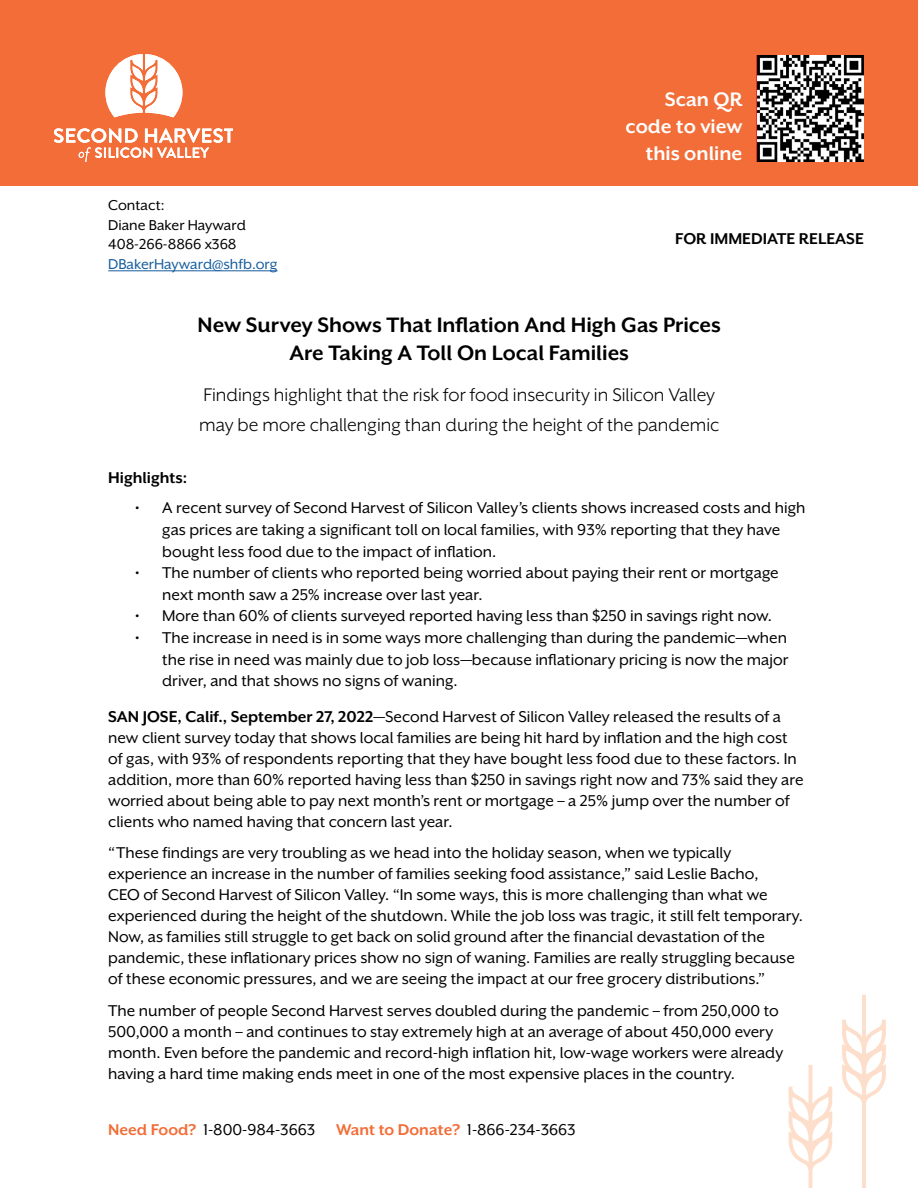
<style>
.page{position:relative;width:918px;height:1188px;background:#fff}
.page>*{position:absolute;margin:0;border:0;box-sizing:border-box;transform-origin:0 0}
.t1{font:700 24px/28.8px "Mr Eaves XL San OT";color:#000;text-align:center}
.t2{font:700 22.5px/27px "Mr Eaves XL San OT";color:#fff;text-align:right}
.t3{font:21px/30px "Mr Eaves XL San OT";color:#000}
.t4{font:18px/21px "Mr Eaves XL San OT";color:#000}
.t5{font:700 18px "Mr Eaves XL San OT";color:#000}
.t6{font:16.5px "Mr Eaves XL San OT";color:#000}
.t7{font:16.5px "Mr Eaves XL San OT";color:#175d9e}
.s1{font-weight:700}
.s2{font-weight:700;color:#f26d37}
</style>
<div class="page">
<div style="left:0;top:0;width:918px;height:186px;background:#f26d37"></div>
<hr style="left:108px;top:271px;width:170px;height:1px;background:#175d9e">
<svg style="left:842px;top:995px;width:44px;height:193px"></svg>
<img style="left:757px;top:56px;width:106px;height:106px">
<svg style="left:789px;top:1065px;width:43px;height:123px"></svg>
<svg style="left:54px;top:128px;width:179px;height:34px"></svg>
<svg style="left:105px;top:54px;width:77px;height:63px"></svg>
<p class="t6" style="left:108px;top:196px;width:58px">Contact:</p>
<p class="t6" style="left:108px;top:216px;width:139px">Diane Baker Hayward</p>
<p class="t6" style="left:108px;top:235px;width:130px">408-266-8866 x368</p>
<p class="t7" style="left:108px;top:255px;width:171px">DBakerHayward@shfb.org</p>
<p class="t2" style="left:626px;top:86px;width:118px">Scan QR code to view this online</p>
<p class="t5" style="left:675px;top:229px;width:190px">FOR IMMEDIATE RELEASE</p>
<p class="t1" style="left:198px;top:310px;width:525px">New Survey Shows That Inflation And High Gas Prices<br>Are Taking A Toll On Local Families</p>
<p class="t3" style="left:199px;top:380px;width:522px">Findings highlight that the risk for food insecurity in Silicon Valley may be more challenging than during the height of the pandemic</p>
<p class="t5" style="left:108px;top:467px;width:80px">Highlights:</p>
<p class="t4" style="left:162px;top:497px;width:645px;line-height:21.6px;text-indent:-27px">• A recent survey of Second Harvest of Silicon Valley’s clients shows increased costs and high gas prices are taking a significant toll on local families, with 93% reporting that they have bought less food due to the impact of inflation.</p>
<p class="t4" style="left:162px;top:562px;width:618px;line-height:21.6px;text-indent:-27px">• The number of clients who reported being worried about paying their rent or mortgage next month saw a 25% increase over last year.</p>
<p class="t4" style="left:135px;top:606px;width:638px">• More than 60% of clients surveyed reported having less than $250 in savings right now.</p>
<p class="t4" style="left:162px;top:627px;width:628px;line-height:21.6px;text-align:justify;text-indent:-27px">• The increase in need is in some ways more challenging than during the pandemic—when the rise in need was mainly due to job loss—because inflationary pricing is now the major driver, and that shows no signs of waning.</p>
<p class="t4" style="left:108px;top:706px;width:697px"><span class="s1">SAN JOSE, Calif., September 27, 2022</span>—Second Harvest of Silicon Valley released the results of a new client survey today that shows local families are being hit hard by inflation and the high cost of gas, with 93% of respondents reporting that they have bought less food due to these factors. In addition, more than 60% reported having less than $250 in savings right now and 73% said they are worried about being able to pay next month’s rent or mortgage – a 25% jump over the number of clients who named having that concern last year.</p>
<p class="t4" style="left:108px;top:842px;width:696px">“These findings are very troubling as we head into the holiday season, when we typically experience an increase in the number of families seeking food assistance,” said Leslie Bacho,<br>CEO of Second Harvest of Silicon Valley. “In some ways, this is more challenging than what we experienced during the height of the shutdown. While the job loss was tragic, it still felt temporary.<br>Now, as families still struggle to get back on solid ground after the financial devastation of the pandemic, these inflationary prices show no sign of waning. Families are really struggling because of these economic pressures, and we are seeing the impact at our free grocery distributions.”</p>
<p class="t4" style="left:108px;top:1000px;width:676px">The number of people Second Harvest serves doubled during the pandemic – from 250,000 to 500,000 a month – and continues to stay extremely high at an average of about 450,000 every month. Even before the pandemic and record-high inflation hit, low-wage workers were already having a hard time making ends meet in one of the most expensive places in the country.</p>
<p class="t4" style="left:108px;top:1119px;width:469px"><span class="s2">Need Food?</span> 1-800-984-3663 <span class="s2">Want to Donate?</span> 1-866-234-3663</p>
</div>
